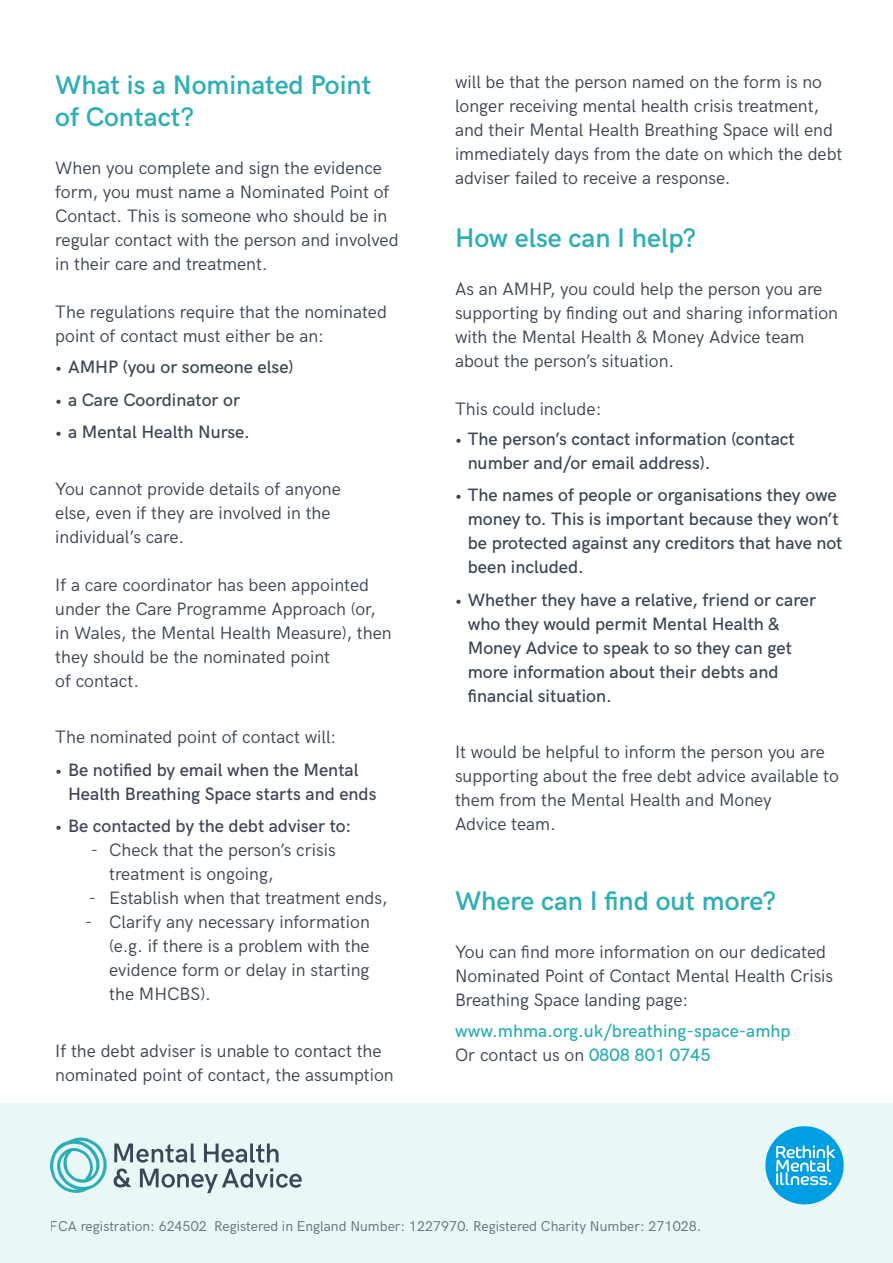
<style>
.page{position:relative;width:893px;height:1263px;background:#fff}
.page>*{position:absolute;margin:0;border:0;box-sizing:border-box;transform-origin:0 0}
.t1{font:600 27px/31.5px "HK Grotesk";color:#2eaeb5}
.t2{font:18px/24px "HK Grotesk";color:#3b4655}
.t3{font:500 18px/24px "HK Grotesk";color:#3b4655}
.t4{font:500 18px/24px "HK Grotesk";color:#2eaeb5}
.t5{font:14.25px "HK Grotesk";color:#3b4655}
.s1{font-weight:400;color:#3b4655}
</style>
<div class="page">
<div style="left:0;top:1103px;width:893px;height:160px;background:#eaf7f7"></div>
<svg style="left:50px;top:1137px;width:57px;height:56px"></svg>
<svg style="left:114px;top:1168px;width:17px;height:19px"></svg>
<svg style="left:114px;top:1143px;width:81px;height:19px"></svg>
<svg style="left:204px;top:1143px;width:75px;height:19px"></svg>
<svg style="left:140px;top:1168px;width:162px;height:25px"></svg>
<div style="left:765px;top:1126px;width:79px;height:78px;background:#009fe3;border-radius:50%"></div>
<svg style="left:776px;top:1145px;width:59px;height:40px"></svg>
<h1 class="t1" style="left:55px;top:67px;width:318px">What is a Nominated Point of Contact?</h1>
<p class="t2" style="left:55px;top:154px;width:345px">When you complete and sign the evidence form, you must name a Nominated Point of Contact. This is someone who should be in regular contact with the person and involved in their care and treatment.</p>
<p class="t2" style="left:55px;top:298px;width:333px">The regulations require that the nominated point of contact must either be an:</p>
<p class="t3" style="left:55px;top:353px;width:240px">• AMHP (you or someone else)</p>
<p class="t3" style="left:55px;top:386px;width:186px">• a Care Coordinator or</p>
<p class="t3" style="left:55px;top:418px;width:196px">• a Mental Health Nurse.</p>
<p class="t2" style="left:55px;top:475px;width:287px">You cannot provide details of anyone else, even if they are involved in the individual’s care.</p>
<p class="t2" style="left:55px;top:571px;width:338px">If a care coordinator has been appointed under the Care Programme Approach (or, in Wales, the Mental Health Measure), then they should be the nominated point<br>of contact.</p>
<p class="t2" style="left:55px;top:723px;width:283px">The nominated point of contact will:</p>
<p class="t3" style="left:68px;top:756px;width:310px;text-indent:-13px">• Be notified by email when the Mental<br>Health Breathing Space starts and ends</p>
<p class="t3" style="left:55px;top:812px;width:298px">• Be contacted by the debt adviser to:</p>
<p class="t2" style="left:109px;top:836px;width:228px;text-indent:-18px">- Check that the person’s crisis treatment is ongoing,</p>
<p class="t2" style="left:89px;top:884px;width:300px">- Establish when that treatment ends,</p>
<p class="t2" style="left:109px;top:908px;width:262px;text-align:justify;text-indent:-24px">- Clarify any necessary information (e.g. if there is a problem with the evidence form or delay in starting the MHCBS).</p>
<p class="t2" style="left:55px;top:1037px;width:340px">If the debt adviser is unable to contact the nominated point of contact, the assumption</p>
<p class="t2" style="left:455px;top:68px;width:389px">will be that the person named on the form is no longer receiving mental health crisis treatment, and their Mental Health Breathing Space will end immediately days from the date on which the debt adviser failed to receive a response.</p>
<h1 class="t1" style="left:455px;top:220px;width:243px">How else can I help?</h1>
<p class="t2" style="left:455px;top:275px;width:385px">As an AMHP, you could help the person you are supporting by finding out and sharing information with the Mental Health &amp; Money Advice team about the person’s situation.</p>
<p class="t2" style="left:455px;top:395px;width:148px">This could include:</p>
<p class="t3" style="left:468px;top:425px;width:329px;text-indent:-13px">• The person’s contact information (contact number and/or email address).</p>
<p class="t3" style="left:468px;top:482px;width:376px;text-indent:-13px">• The names of people or organisations they owe money to. This is important because they won’t be protected against any creditors that have not been included.</p>
<p class="t3" style="left:468px;top:586px;width:350px;text-indent:-13px">• Whether they have a relative, friend or carer who they would permit Mental Health &amp; Money Advice to speak to so they can get more information about their debts and financial situation.</p>
<p class="t2" style="left:455px;top:739px;width:385px">It would be helpful to inform the person you are supporting about the free debt advice available to them from the Mental Health and Money<br>Advice team.</p>
<h1 class="t1" style="left:455px;top:883px;width:322px">Where can I find out more?</h1>
<p class="t2" style="left:455px;top:938px;width:380px">You can find more information on our dedicated<br>Nominated Point of Contact Mental Health Crisis<br>Breathing Space landing page:</p>
<p class="t4" style="left:455px;top:1018px;width:337px">www.mhma.org.uk/breathing-space-amhp<br><span class="s1">Or contact us on</span> 0808 801 0745</p>
<p class="t5" style="left:50px;top:1215px;width:653px">FCA registration: 624502 Registered in England Number: 1227970. Registered Charity Number: 271028.</p>
</div>
